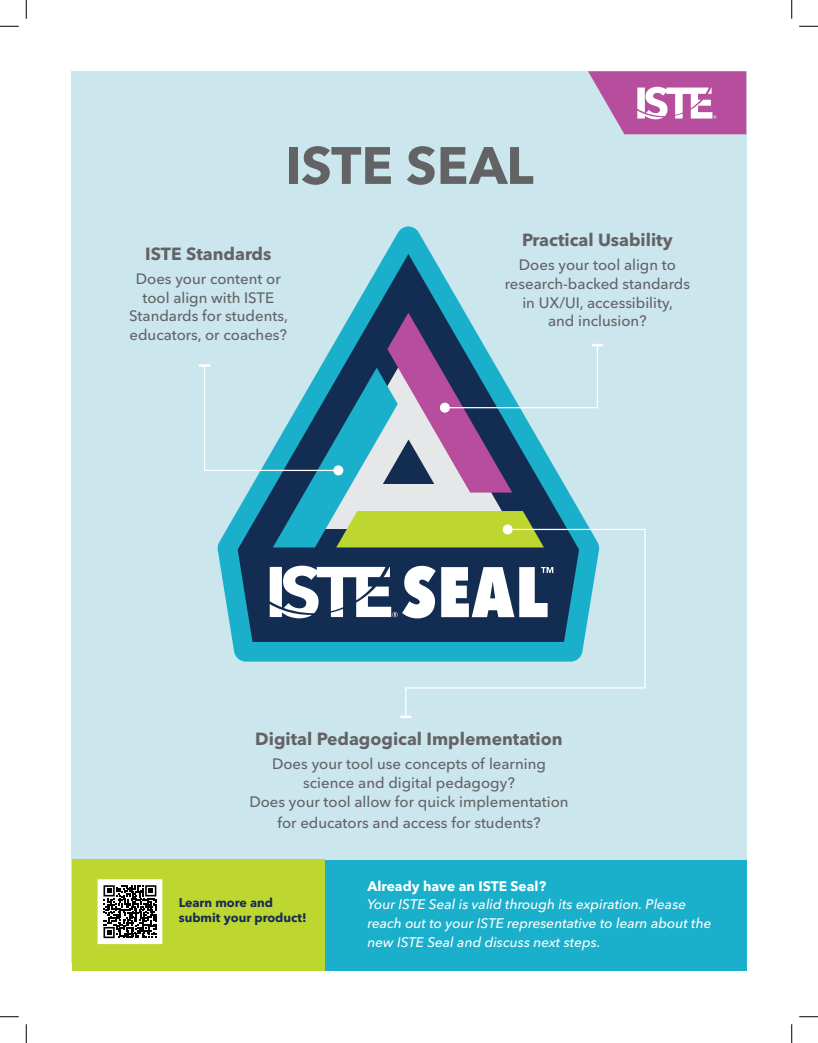
<style>
.page{position:relative;width:818px;height:1043px;background:#fff}
.page>*{position:absolute;margin:0;border:0;box-sizing:border-box;transform-origin:0 0}
.t1{font:700 52px "Avenir Next LT Pro";letter-spacing:-.005em;color:#636366}
.t2{font:700 17.5px "Avenir Next LT Pro";color:#636366}
.t3{font:500 15px/18.8px "Avenir Next LT Pro";color:#636366;text-align:center}
.t4{font:italic 500 13.75px/18.8px "Avenir Next LT Pro";color:#fff}
.t5{font:700 13.75px "Avenir Next LT Pro";color:#fff}
.t6{font:700 12.5px/15px "Avenir Next LT Pro";color:#142d53}
</style>
<div class="page">
<div style="left:71px;top:71px;width:675px;height:891px;background:#cce6ee"></div>
<div style="left:117px;top:860px;width:629px;height:110px;background:#1aafca"></div>
<svg style="left:217px;top:226px;width:248px;height:435px"></svg>
<svg style="left:270px;top:565px;width:134px;height:53px;background:#8d99ab"></svg>
<svg style="left:404px;top:529px;width:242px;height:189px"></svg>
<svg style="left:400px;top:715px;width:11px;height:3px"></svg>
<svg style="left:199px;top:313px;width:404px;height:234px"></svg>
<svg style="left:588px;top:71px;width:158px;height:63px;background:#c379b4"></svg>
<div style="left:72px;top:859px;width:253px;height:111px;background:#bed630"></div>
<svg style="left:97px;top:879px;width:66px;height:65px;background:#969693"></svg>
<svg style="left:0;top:25px;width:19px;height:2px"></svg>
<svg style="left:799px;top:25px;width:19px;height:2px"></svg>
<svg style="left:0;top:1016px;width:19px;height:1px"></svg>
<svg style="left:799px;top:1016px;width:19px;height:1px"></svg>
<svg style="left:25px;top:0;width:2px;height:19px"></svg>
<svg style="left:25px;top:1024px;width:2px;height:18px"></svg>
<svg style="left:791px;top:0;width:1px;height:19px"></svg>
<svg style="left:791px;top:1024px;width:1px;height:18px"></svg>
<p class="t1" style="left:285px;top:134px;width:249px">ISTE SEAL</p>
<p class="t2" style="left:145px;top:243px;width:128px">ISTE Standards</p>
<p class="t3" style="left:129px;top:269px;width:160px">Does your content or tool align with ISTE<br>Standards for students, educators, or coaches?</p>
<p class="t2" style="left:522px;top:229px;width:152px">Practical Usability</p>
<p class="t3" style="left:504px;top:255px;width:187px">Does your tool align to research-backed standards in UX/UI, accessibility,<br>and inclusion?</p>
<p class="t2" style="left:255px;top:728px;width:309px">Digital Pedagogical Implementation</p>
<p class="t3" style="left:272px;top:754px;width:275px">Does your tool use concepts of learning science and digital pedagogy?</p>
<p class="t3" style="left:249px;top:790px;width:321px;line-height:21.2px">Does your tool allow for quick implementation for educators and access for students?</p>
<p class="t6" style="left:179px;top:895px;width:129px">Learn more and submit your product!</p>
<p class="t5" style="left:367px;top:877px;width:180px">Already have an ISTE Seal?</p>
<p class="t4" style="left:367px;top:895px;width:345px">Your ISTE Seal is valid through its expiration. Please reach out to your ISTE representative to learn about the new ISTE Seal and discuss next steps.</p>
</div>
